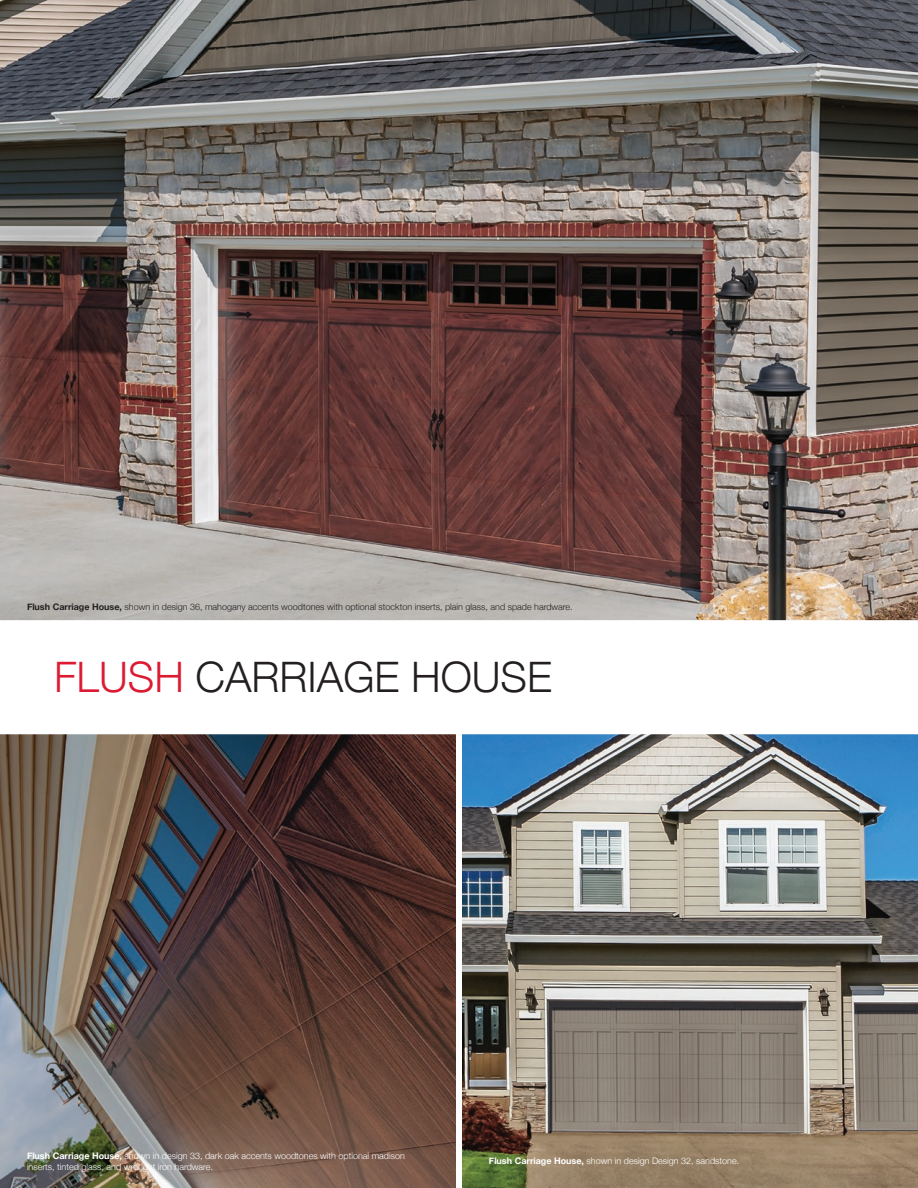
<style>
.page{position:relative;width:918px;height:1188px;background:#fff}
.page>*{position:absolute;margin:0;border:0;box-sizing:border-box;transform-origin:0 0}
.t1{font:300 42px "Helvetica Neue";color:#231f20}
.t2{font:300 9px/10.8px "Helvetica Neue";color:#fff}
.t3{font:300 9px "Helvetica Neue";color:#231f20}
.s1{font-weight:700}
.s2{color:#dc1a32}
</style>
<div class="page">
<img style="left:0;top:734px;width:918px;height:454px">
<img style="left:0;top:0;width:918px;height:620px">
<div style="left:456px;top:731px;width:6px;height:457px;background:#fff"></div>
<p class="t3" style="left:27px;top:599px;width:547px"><span class="s1">Flush Carriage House,</span> shown in design 36, mahogany accents woodtones with optional stockton inserts, plain glass, and spade hardware.</p>
<p class="t1" style="left:54px;top:643px;width:499px"><span class="s2">FLUSH</span> CARRIAGE HOUSE</p>
<p class="t2" style="left:27px;top:1150px;width:379px"><span class="s1">Flush Carriage House,</span> shown in design 33, dark oak accents woodtones with optional madison inserts, tinted glass, and wrought iron hardware.</p>
<p class="t2" style="left:489px;top:1155px;width:252px"><span class="s1">Flush Carriage House,</span> shown in design Design 32, sandstone.</p>
</div>
